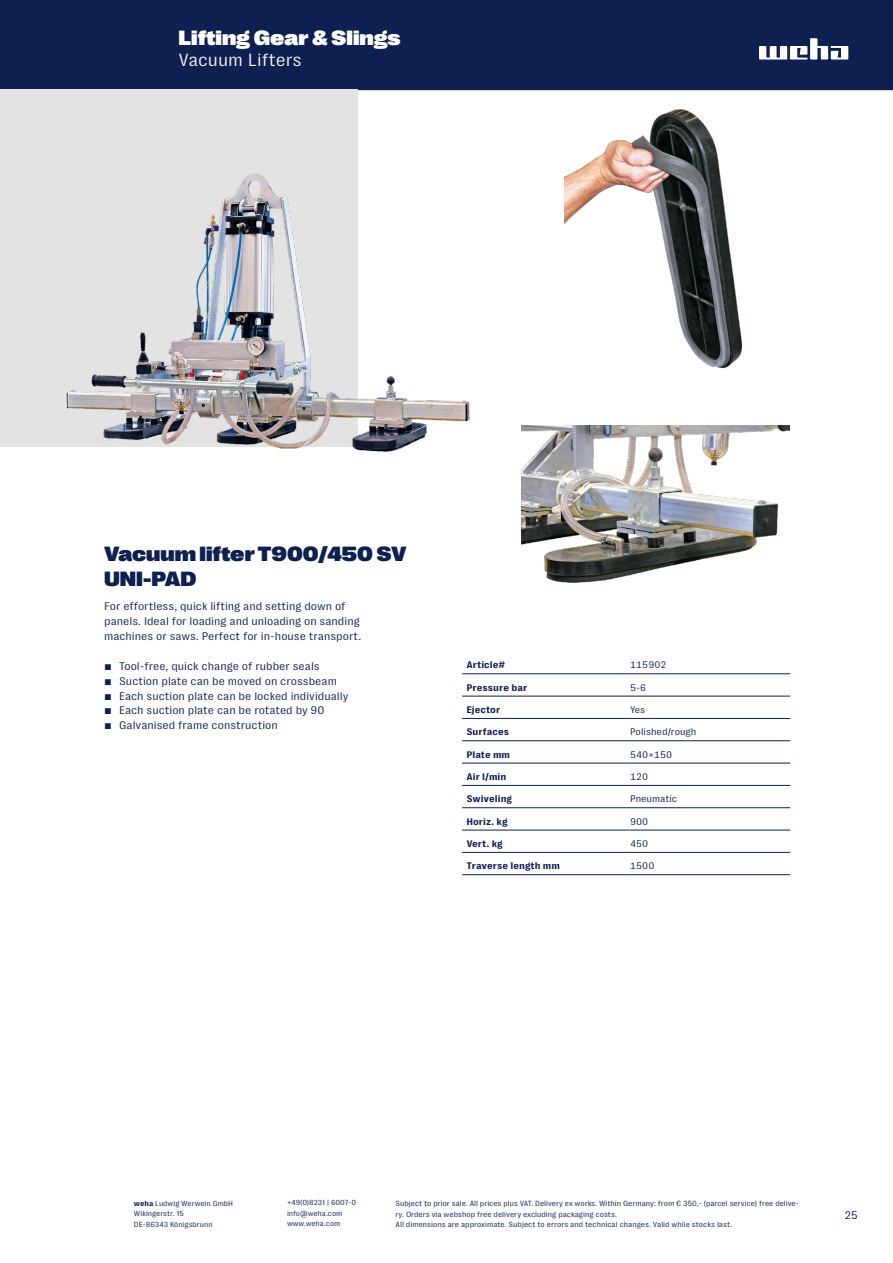
<style>
.page{position:relative;width:893px;height:1263px;background:#fff}
.page>*{position:absolute;margin:0;border:0;box-sizing:border-box;transform-origin:0 0}
.t1{font:900 expanded 21px/25.2px "PP Right Grotesk";color:#0e2050}
.t2{font:900 expanded 21px "PP Right Grotesk";color:#fff}
.t3{font:18px "PP Right Grotesk Text";color:#efeff6}
.t4{font:11.25px/14.9px "PP Right Grotesk Text";color:#0e2050}
.t5{font:700 9.75px "PP Right Grotesk Text";color:#0e2050}
.t6{font:9.75px "PP Right Grotesk Text";color:#0e2050}
.t7{font:7.65px/10.9px "PP Right Grotesk Text";letter-spacing:-.005em;color:#0e2050}
.t8{font:7.5px/10.5px "PP Right Grotesk Text";color:#0e2050}
.s1{font-weight:700}
</style>
<div class="page">
<div style="left:0;top:0;width:893px;height:89px;background:#0e2050"></div>
<svg style="left:759px;top:38px;width:89px;height:22px"></svg>
<hr style="left:789px;top:89px;width:104px;height:1px;background:#0e2050">
<hr style="left:0;top:89px;width:789px;height:1px;background:#0e2050">
<div style="left:0;top:89px;width:357px;height:357px;background:#e3e3e3"></div>
<img style="left:60px;top:167px;width:410px;height:285px">
<img style="left:564px;top:109px;width:179px;height:260px">
<img style="left:522px;top:426px;width:267px;height:157px">
<hr style="left:462px;top:673px;width:164px;height:1px;background:#0e2050">
<hr style="left:626px;top:673px;width:164px;height:1px;background:#0e2050">
<hr style="left:462px;top:696px;width:164px;height:1px;background:#0e2050">
<hr style="left:626px;top:696px;width:164px;height:1px;background:#0e2050">
<hr style="left:462px;top:718px;width:164px;height:1px;background:#0e2050">
<hr style="left:626px;top:718px;width:164px;height:1px;background:#0e2050">
<hr style="left:462px;top:740px;width:164px;height:1px;background:#0e2050">
<hr style="left:626px;top:740px;width:164px;height:1px;background:#0e2050">
<hr style="left:462px;top:763px;width:164px;height:1px;background:#0e2050">
<hr style="left:626px;top:763px;width:164px;height:1px;background:#0e2050">
<hr style="left:462px;top:785px;width:164px;height:1px;background:#0e2050">
<hr style="left:626px;top:785px;width:164px;height:1px;background:#0e2050">
<hr style="left:462px;top:807px;width:164px;height:1px;background:#0e2050">
<hr style="left:626px;top:807px;width:164px;height:1px;background:#0e2050">
<hr style="left:462px;top:830px;width:164px;height:1px;background:#0e2050">
<hr style="left:626px;top:830px;width:164px;height:1px;background:#0e2050">
<hr style="left:462px;top:852px;width:164px;height:1px;background:#0e2050">
<hr style="left:626px;top:852px;width:164px;height:1px;background:#0e2050">
<hr style="left:462px;top:874px;width:164px;height:1px;background:#0e2050">
<hr style="left:626px;top:874px;width:164px;height:1px;background:#0e2050">
<h1 class="t2" style="left:179px;top:26px;width:223px">Lifting Gear &amp; Slings</h1>
<h2 class="t3" style="left:179px;top:50px;width:125px">Vacuum Lifters</h2>
<h1 class="t1" style="left:104px;top:541px;width:304px">Vacuum lifter T900/450 SV<br>UNI-PAD</h1>
<p class="t4" style="left:104px;top:599px;width:259px">For effortless, quick lifting and setting down of panels. Ideal for loading and unloading on sanding machines or saws. Perfect for in-house transport.</p>
<p class="t4" style="left:104px;top:658px;width:217px">■ Tool-free, quick change of rubber seals</p>
<p class="t4" style="left:104px;top:673px;width:234px">■ Suction plate can be moved on crossbeam</p>
<p class="t4" style="left:104px;top:688px;width:246px">■ Each suction plate can be locked individually</p>
<p class="t4" style="left:104px;top:703px;width:222px">■ Each suction plate can be rotated by 90</p>
<p class="t4" style="left:104px;top:718px;width:175px">■ Galvanised frame construction</p>
<p class="t5" style="left:466px;top:660px;width:41px">Article#</p>
<p class="t6" style="left:630px;top:660px;width:38px">115902</p>
<p class="t5" style="left:466px;top:682px;width:63px">Pressure bar</p>
<p class="t6" style="left:630px;top:682px;width:18px">5-6</p>
<p class="t5" style="left:466px;top:704px;width:36px">Ejector</p>
<p class="t6" style="left:630px;top:704px;width:17px">Yes</p>
<p class="t5" style="left:466px;top:727px;width:44px">Surfaces</p>
<p class="t6" style="left:630px;top:727px;width:68px">Polished/rough</p>
<p class="t5" style="left:466px;top:749px;width:45px">Plate mm</p>
<p class="t6" style="left:630px;top:749px;width:44px">540×150</p>
<p class="t5" style="left:466px;top:771px;width:41px">Air l/min</p>
<p class="t6" style="left:630px;top:771px;width:20px">120</p>
<p class="t5" style="left:466px;top:794px;width:47px">Swiveling</p>
<p class="t6" style="left:630px;top:794px;width:49px">Pneumatic</p>
<p class="t5" style="left:466px;top:816px;width:43px">Horiz. kg</p>
<p class="t6" style="left:630px;top:816px;width:20px">900</p>
<p class="t5" style="left:466px;top:838px;width:38px">Vert. kg</p>
<p class="t6" style="left:630px;top:838px;width:20px">450</p>
<p class="t5" style="left:466px;top:861px;width:95px">Traverse length mm</p>
<p class="t6" style="left:630px;top:861px;width:26px">1500</p>
<p class="t8" style="left:287px;top:1197px;width:71px">+49(0)8231 | 6007-0 info@weha.com www.weha.com</p>
<p class="t7" style="left:396px;top:1197px;width:405px">Subject to prior sale. All prices plus VAT. Delivery ex works. Within Germany: from € 350,- (parcel service) free delive&shy;ry. Orders via webshop free delivery excluding packaging costs.<br>All dimensions are approximate. Subject to errors and technical changes. Valid while stocks last.</p>
<p class="t8" style="left:134px;top:1198px;width:101px"><span class="s1">weha</span> Ludwig Werwein GmbH<br>Wikingerstr. 15<br>DE-86343 Königsbrunn</p>
<p class="t4" style="left:845px;top:1208px;width:14px">25</p>
</div>
